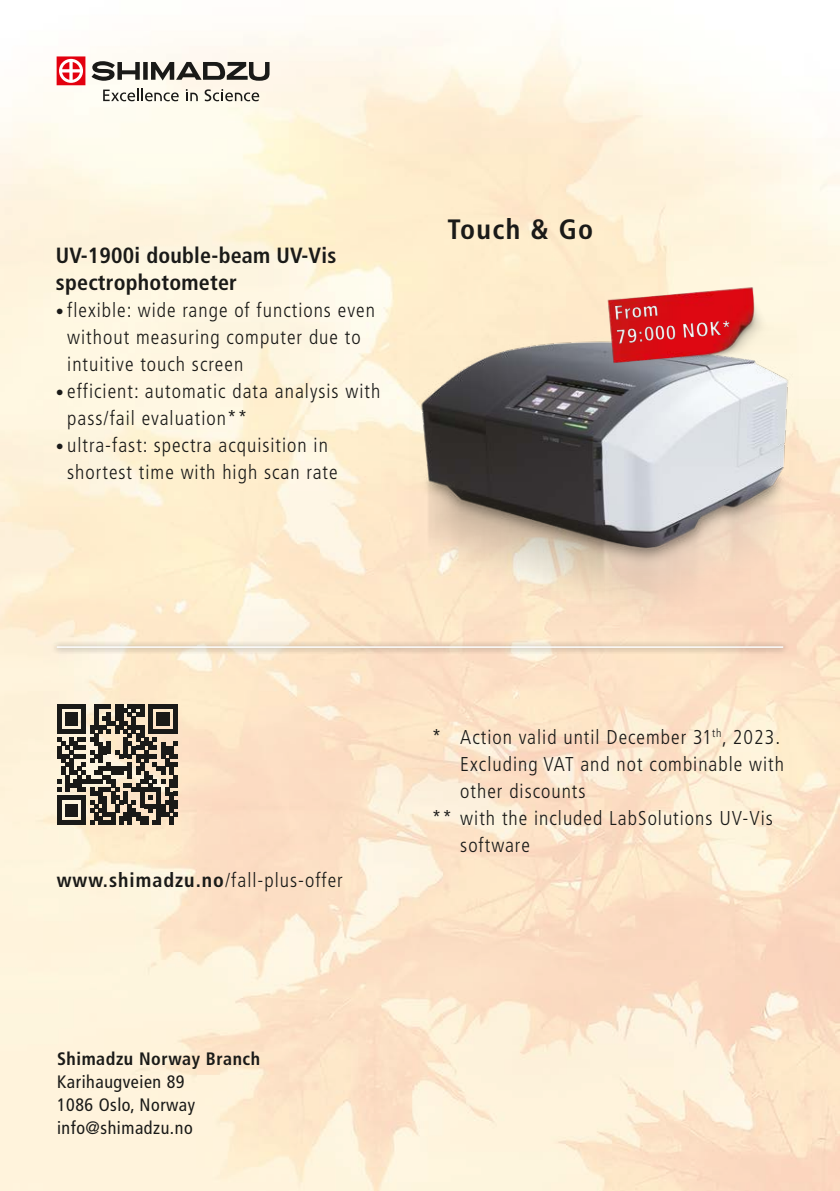
<style>
.page{position:relative;width:840px;height:1191px;background:#fff}
.page>*{position:absolute;margin:0;border:0;box-sizing:border-box;transform-origin:0 0}
.t1{font:700 condensed 28px "Frutiger LT Std";letter-spacing:.05em;color:#1a1a18}
.t2{font:700 condensed 22px/27px "Frutiger LT Std";letter-spacing:.01em;color:#1a1a18}
.t3{font:300 condensed 20px/27px "Frutiger LT Std";letter-spacing:.05em;color:#1a1a18}
.t4{font:700 condensed 20px/24px "Frutiger LT Std";color:#fff}
.t5{font:condensed 18px/23px "Frutiger LT Std";letter-spacing:.03em;color:#1a1a18}
.t6{font:700 condensed 18px "Frutiger LT Std";letter-spacing:.03em;color:#1a1a18}
.s1{font-size:16px}
.s2{font-weight:700}
</style>
<div class="page">
<img style="left:0;top:23px;width:839px;height:1168px">
<svg style="left:57px;top:56px;width:28px;height:29px"></svg>
<svg style="left:91px;top:61px;width:49px;height:20px"></svg>
<div style="left:143px;top:62px;width:5px;height:18px;background:#1a1a18"></div>
<svg style="left:151px;top:62px;width:118px;height:19px;background:#8a8780"></svg>
<svg style="left:103px;top:89px;width:76px;height:12px"></svg>
<svg style="left:186px;top:89px;width:12px;height:12px"></svg>
<svg style="left:204px;top:89px;width:55px;height:12px"></svg>
<svg style="left:57px;top:704px;width:120px;height:121px;background:#787164"></svg>
<div style="left:51px;top:640px;width:737px;height:14px;background:#1a1a18;opacity:.7"></div>
<hr style="left:57px;top:646px;width:725px;height:2px;background:#fff">
<img style="left:409px;top:336px;width:389px;height:289px">
<img style="left:590px;top:275px;width:192px;height:107px">
<svg style="left:609px;top:288px;width:151px;height:65px;background:#d73536"></svg>
<p class="t2" style="left:56px;top:242px;width:282px">UV-1900i double-beam UV-Vis spectrophotometer</p>
<p class="t3" style="left:67px;top:297px;width:309px;text-indent:-11px"><span class="s1">•</span> flexible: wide range of functions even without measuring computer due to intuitive touch screen</p>
<p class="t3" style="left:67px;top:378px;width:314px;text-indent:-11px"><span class="s1">•</span> efficient: automatic data analysis with pass/fail evaluation**</p>
<p class="t3" style="left:56px;top:432px;width:283px;text-align:center"><span class="s1">•</span> ultra-fast: spectra acquisition in shortest time with high scan rate</p>
<h1 class="t1" style="left:447px;top:213px;width:147px">Touch &amp; Go</h1>
<p class="t4" style="left:613px;top:301px;width:117px;rotate:-5deg">From<br>79:000 NOK*</p>
<p class="t3" style="left:57px;top:867px;width:287px"><span class="s2">www.shimadzu.no</span>/fall-plus-offer</p>
<p class="t6" style="left:57px;top:1048px;width:204px">Shimadzu Norway Branch</p>
<p class="t5" style="left:57px;top:1070px;width:139px">Karihaugveien 89<br>1086 Oslo, Norway info@shimadzu.no</p>
<p class="t3" style="left:431px;top:723px;width:349px">* Action valid until December 31<sup>th</sup>, 2023.</p>
<p class="t3" style="left:460px;top:750px;width:325px">Excluding VAT and not combinable with</p>
<p class="t3" style="left:460px;top:777px;width:127px">other discounts</p>
<p class="t3" style="left:431px;top:804px;width:342px">** with the included LabSolutions UV-Vis</p>
<p class="t3" style="left:460px;top:831px;width:71px">software</p>
</div>
